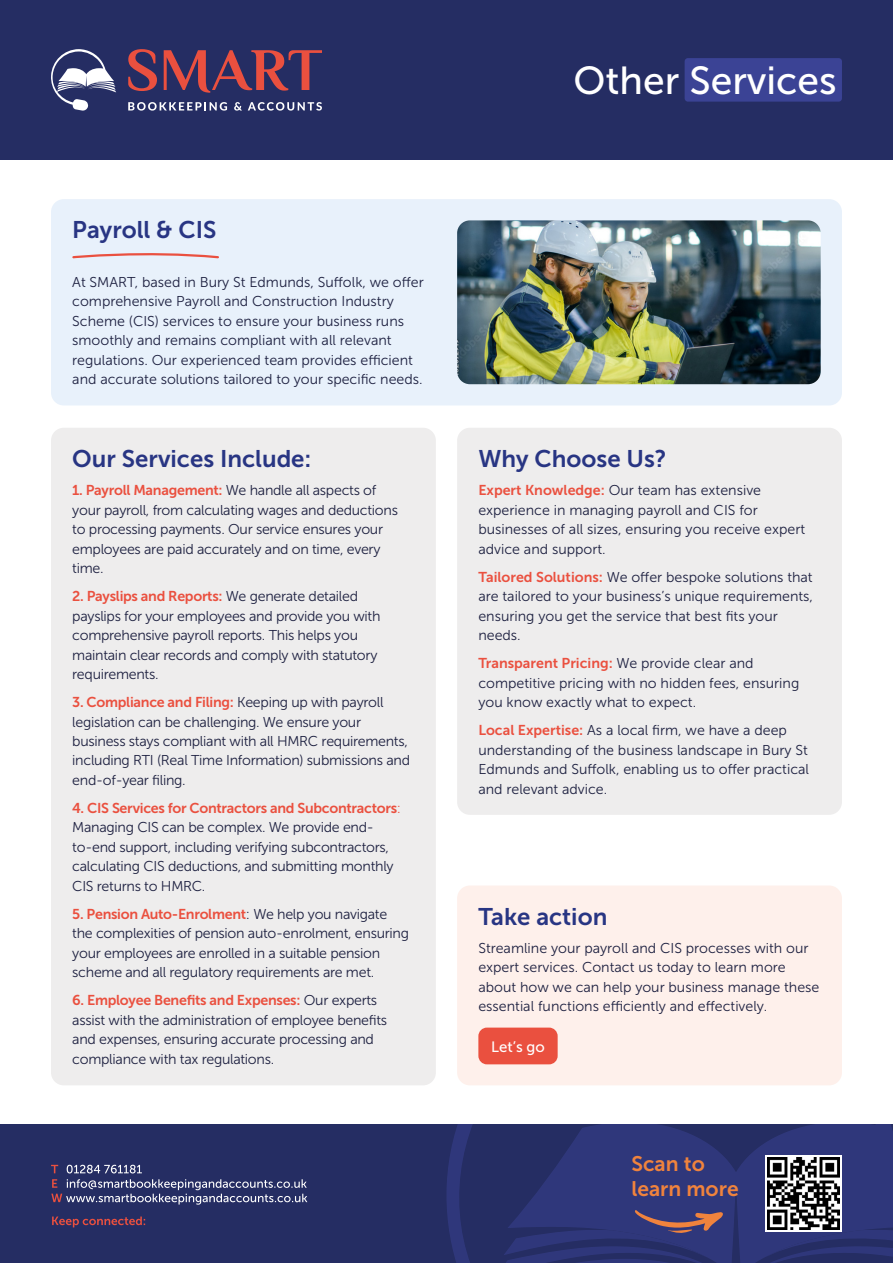
<style>
.page{position:relative;width:893px;height:1263px;background:#fff}
.page>*{position:absolute;margin:0;border:0;box-sizing:border-box;transform-origin:0 0}
.t1{font:39px "Museo Sans 500";color:#fff}
.t2{font:24px "Museo Sans 700";color:#283583}
.t3{font:21px/25.2px "Museo Sans 700";color:#f0833d}
.t4{font:15px "Museo Sans 500";color:#fff}
.t5{font:14.25px/19.5px "Museo Sans 300";letter-spacing:-.005em;color:#1d2040}
.t6{font:14.25px "Museo Sans 700";letter-spacing:-.02em;color:#ea503f}
.t7{font:14.25px "Museo Sans 700";color:#ea503f}
.s1{font-family:"Museo Sans 300";color:#1d2040}
.s2{font-family:"Museo Sans 300"}
.s3{font-family:"Museo Sans 700";color:#ea503f}
</style>
<div class="page">
<div style="left:0;top:1125px;width:893px;height:138px;background:#252d63"></div>
<svg style="left:446px;top:1125px;width:447px;height:138px;fill:#2f377b"></svg>
<svg style="left:496px;top:1209px;width:233px;height:54px"></svg>
<svg style="left:52px;top:1216px;width:93px;height:11px"></svg>
<svg style="left:51px;top:1179px;width:256px;height:26px"></svg>
<svg style="left:67px;top:1165px;width:75px;height:8px"></svg>
<svg style="left:51px;top:1165px;width:7px;height:8px"></svg>
<svg style="left:765px;top:1155px;width:77px;height:77px"></svg>
<img style="left:768px;top:1158px;width:72px;height:72px">
<div style="left:51px;top:199px;width:791px;height:206px;background:#e8f1fb;border-radius:13px"></div>
<img style="left:457px;top:220px;width:364px;height:164px">
<div style="left:0;top:0;width:893px;height:160px;background:#252d63"></div>
<svg style="left:128px;top:49px;width:29px;height:42px"></svg>
<svg style="left:164px;top:50px;width:158px;height:43px"></svg>
<svg style="left:51px;top:49px;width:65px;height:62px"></svg>
<svg style="left:128px;top:102px;width:99px;height:9px"></svg>
<svg style="left:234px;top:102px;width:8px;height:9px"></svg>
<svg style="left:248px;top:102px;width:74px;height:9px"></svg>
<div style="left:685px;top:58px;width:157px;height:44px;background:#3b4395;border-radius:3px"></div>
<svg style="left:72px;top:253px;width:147px;height:6px"></svg>
<div style="left:51px;top:428px;width:385px;height:657px;background:#eeeded;border-radius:13px"></div>
<div style="left:457px;top:428px;width:385px;height:387px;background:#eeeded;border-radius:13px"></div>
<div style="left:457px;top:885px;width:385px;height:200px;background:#fef0eb;border-radius:13px"></div>
<div style="left:478px;top:1027px;width:80px;height:37px;background:#ea503f;border-radius:9px"></div>
<h2 class="t2" style="left:72px;top:217px;width:146px">Payroll &amp; CIS</h2>
<p class="t5" style="left:72px;top:272px;width:353px">At SMART, based in Bury St Edmunds, Suffolk, we offer comprehensive Payroll and Construction Industry Scheme (CIS) services to ensure your business runs smoothly and remains compliant with all relevant regulations. Our experienced team provides efficient and accurate solutions tailored to your specific needs.</p>
<h2 class="t2" style="left:72px;top:445px;width:241px">Our Services Include:</h2>
<p class="t6" style="left:72px;top:482px;width:306px">1. Payroll Management: <span class="s1">We handle all aspects of</span></p>
<p class="t5" style="left:72px;top:500px;width:327px">your payroll, from calculating wages and deductions to processing payments. Our service ensures your employees are paid accurately and on time, every time.</p>
<p class="t6" style="left:72px;top:588px;width:287px">2. Payslips and Reports: <span class="s1">We generate detailed</span></p>
<p class="t5" style="left:72px;top:606px;width:310px">payslips for your employees and provide you with comprehensive payroll reports. This helps you maintain clear records and comply with statutory requirements.</p>
<p class="t6" style="left:72px;top:694px;width:313px">3. Compliance and Filing: <span class="s1">Keeping up with payroll</span></p>
<p class="t5" style="left:72px;top:712px;width:339px">legislation can be challenging. We ensure your business stays compliant with all HMRC requirements, including RTI (Real Time Information) submissions and end-of-year filing.</p>
<p class="t6" style="left:72px;top:800px;width:330px">4. CIS Services for Contractors and Subcontractors<span class="s2">:</span></p>
<p class="t5" style="left:72px;top:818px;width:323px">Managing CIS can be complex. We provide end&shy;to-end support, including verifying subcontractors, calculating CIS deductions, and submitting monthly CIS returns to HMRC.</p>
<p class="t6" style="left:72px;top:906px;width:316px">5. Pension Auto-Enrolment<span class="s1">: We help you navigate</span></p>
<p class="t5" style="left:72px;top:924px;width:338px">the complexities of pension auto-enrolment, ensuring your employees are enrolled in a suitable pension scheme and all regulatory requirements are met.</p>
<p class="t6" style="left:72px;top:992px;width:306px">6. Employee Benefits and Expenses: <span class="s1">Our experts</span></p>
<p class="t5" style="left:72px;top:1010px;width:316px">assist with the administration of employee benefits and expenses, ensuring accurate processing and compliance with tax regulations.</p>
<h1 class="t1" style="left:574px;top:59px;width:265px">Other Services</h1>
<h2 class="t2" style="left:478px;top:445px;width:190px">Why Choose Us?</h2>
<p class="t5" style="left:478px;top:480px;width:328px"><span class="s3">Expert Knowledge:</span> Our team has extensive experience in managing payroll and CIS for businesses of all sizes, ensuring you receive expert advice and support.</p>
<p class="t5" style="left:478px;top:567px;width:336px"><span class="s3">Tailored Solutions:</span> We offer bespoke solutions that are tailored to your business’s unique requirements, ensuring you get the service that best fits your needs.</p>
<p class="t7" style="left:478px;top:655px;width:277px">Transparent Pricing: <span class="s1">We provide clear and</span></p>
<p class="t5" style="left:478px;top:673px;width:322px">competitive pricing with no hidden fees, ensuring you know exactly what to expect.</p>
<p class="t5" style="left:478px;top:720px;width:332px"><span class="s3">Local Expertise:</span> As a local firm, we have a deep understanding of the business landscape in Bury St Edmunds and Suffolk, enabling us to offer practical and relevant advice.</p>
<h2 class="t2" style="left:478px;top:903px;width:130px">Take action</h2>
<p class="t5" style="left:478px;top:938px;width:343px">Streamline your payroll and CIS processes with our expert services. Contact us today to learn more about how we can help your business manage these essential functions efficiently and effectively.</p>
<p class="t4" style="left:491px;top:1038px;width:55px">Let’s go</p>
<h3 class="t3" style="left:631px;top:1151px;width:109px">Scan to learn more</h3>
</div>
